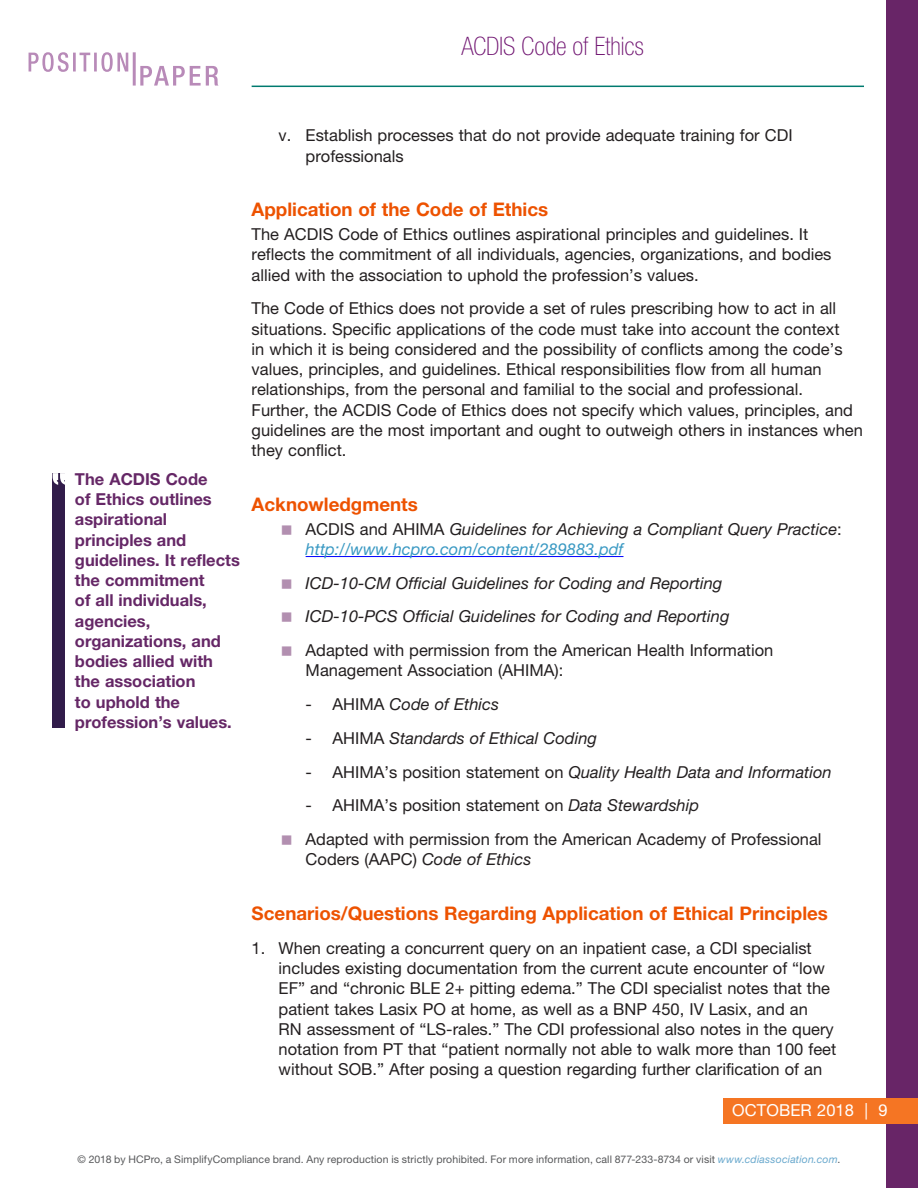
<style>
.page{position:relative;width:918px;height:1188px;background:#fff}
.page>*{position:absolute;margin:0;border:0;box-sizing:border-box;transform-origin:0 0}
.Head_2{font:100 condensed 25.5px "Helvetica Neue LT Std";letter-spacing:-.005em;color:#701471}
.subhead{font:700 18.75px "Helvetica Neue LT Std";color:#ed5200}
.body{font:16.5px/20.2px "Helvetica Neue LT Std";color:#231f20}
.body-2{font:italic 16.5px/20.2px "Helvetica Neue LT Std";color:#231f20}
.body-3{font:700 16.5px/20.2px "Helvetica Neue LT Std";color:#652766}
.body-4{font:16.5px "Helvetica Neue LT Std";letter-spacing:.005em;color:#fff}
.Editors_Note{font:10.5px "Helvetica Neue LT Std";letter-spacing:.01em;color:#57585a}
.s1{font-style:normal}
.s2{color:#3a99c3}
.s3{font-style:italic}
.s4{font-style:italic;color:#68a8cd}
</style>
<div class="page">
<div style="left:887px;top:0;width:31px;height:1188px;background:#682567"></div>
<div style="left:724px;top:1098px;width:194px;height:25px;background:#f57523"></div>
<hr style="left:252px;top:86px;width:612px;height:1px;background:#007a6f">
<svg style="left:140px;top:66px;width:79px;height:20px"></svg>
<svg style="left:29px;top:52px;width:99px;height:20px"></svg>
<hr style="left:133px;top:52px;width:3px;height:34px;background:#b88ab8">
<hr style="left:306px;top:556px;width:317px;height:1px;background:#00f">
<div style="left:53px;top:473px;width:12px;height:255px;background:#311c4a"></div>
<svg style="left:53px;top:473px;width:12px;height:12px"></svg>
<p class="Head_2" style="left:461px;top:32px;width:184px">ACDIS Code of Ethics</p>
<p class="body-3" style="left:75px;top:468px;width:166px">The ACDIS Code<br>of Ethics outlines aspirational principles and guidelines. It reflects the commitment<br>of all individuals, agencies, organizations, and bodies allied with the association<br>to uphold the profession’s values.</p>
<p class="body" style="left:306px;top:125px;width:489px;text-indent:-27px">v. Establish processes that do not provide adequate training for CDI professionals</p>
<p class="subhead" style="left:252px;top:198px;width:298px">Application of the Code of Ethics</p>
<p class="body" style="left:252px;top:224px;width:581px">The ACDIS Code of Ethics outlines aspirational principles and guidelines. It reflects the commitment of all individuals, agencies, organizations, and bodies allied with the association to uphold the profession’s values.</p>
<p class="body" style="left:252px;top:298px;width:613px">The Code of Ethics does not provide a set of rules prescribing how to act in all situations. Specific applications of the code must take into account the context<br>in which it is being considered and the possibility of conflicts among the code’s values, principles, and guidelines. Ethical responsibilities flow from all human relationships, from the personal and familial to the social and professional.<br>Further, the ACDIS Code of Ethics does not specify which values, principles, and guidelines are the most important and ought to outweigh others in instances when they conflict.</p>
<p class="subhead" style="left:252px;top:493px;width:168px">Acknowledgments</p>
<p class="body-2" style="left:306px;top:518px;width:538px"><span class="s1">ACDIS and AHIMA</span> Guidelines for Achieving a Compliant Query Practice<span class="s1">: </span><span class="s2">http://www.hcpro.com/content/289883.pdf</span></p>
<p class="body-2" style="left:306px;top:572px;width:418px">ICD-10-CM Official Guidelines for Coding and Reporting</p>
<p class="body-2" style="left:306px;top:606px;width:425px">ICD-10-PCS Official Guidelines for Coding and Reporting</p>
<p class="body" style="left:306px;top:640px;width:469px">Adapted with permission from the American Health Information<br>Management Association (AHIMA):</p>
<p class="body-2" style="left:306px;top:694px;width:195px"><span class="s1">- AHIMA</span> Code of Ethics</p>
<p class="body-2" style="left:306px;top:728px;width:293px"><span class="s1">- AHIMA</span> Standards of Ethical Coding</p>
<p class="body-2" style="left:306px;top:761px;width:528px"><span class="s1">- AHIMA’s position statement on</span> Quality Health Data and Information</p>
<p class="body" style="left:306px;top:795px;width:395px">- AHIMA’s position statement on <span class="s3">Data Stewardship</span></p>
<p class="body" style="left:306px;top:829px;width:517px">Adapted with permission from the American Academy of Professional<br>Coders (AAPC) <span class="s3">Code of Ethics</span></p>
<p class="subhead" style="left:252px;top:902px;width:578px">Scenarios/Questions Regarding Application of Ethical Principles</p>
<p class="body" style="left:279px;top:938px;width:559px;text-indent:-27px">1. When creating a concurrent query on an inpatient case, a CDI specialist includes existing documentation from the current acute encounter of “low EF” and “chronic BLE 2+ pitting edema.” The CDI specialist notes that the patient takes Lasix PO at home, as well as a BNP 450, IV Lasix, and an<br>RN assessment of “LS-rales.” The CDI professional also notes in the query notation from PT that “patient normally not able to walk more than 100 feet without SOB.” After posing a question regarding further clarification of an</p>
<p class="body-4" style="left:732px;top:1100px;width:157px">OCTOBER 2018 | 9</p>
<p class="Editors_Note" style="left:78px;top:1153px;width:764px">© 2018 by HCPro, a SimplifyCompliance brand. Any reproduction is strictly prohibited. For more information, call 877-233-8734 or visit <span class="s4">www.cdiassociation.com</span>.</p>
</div>
